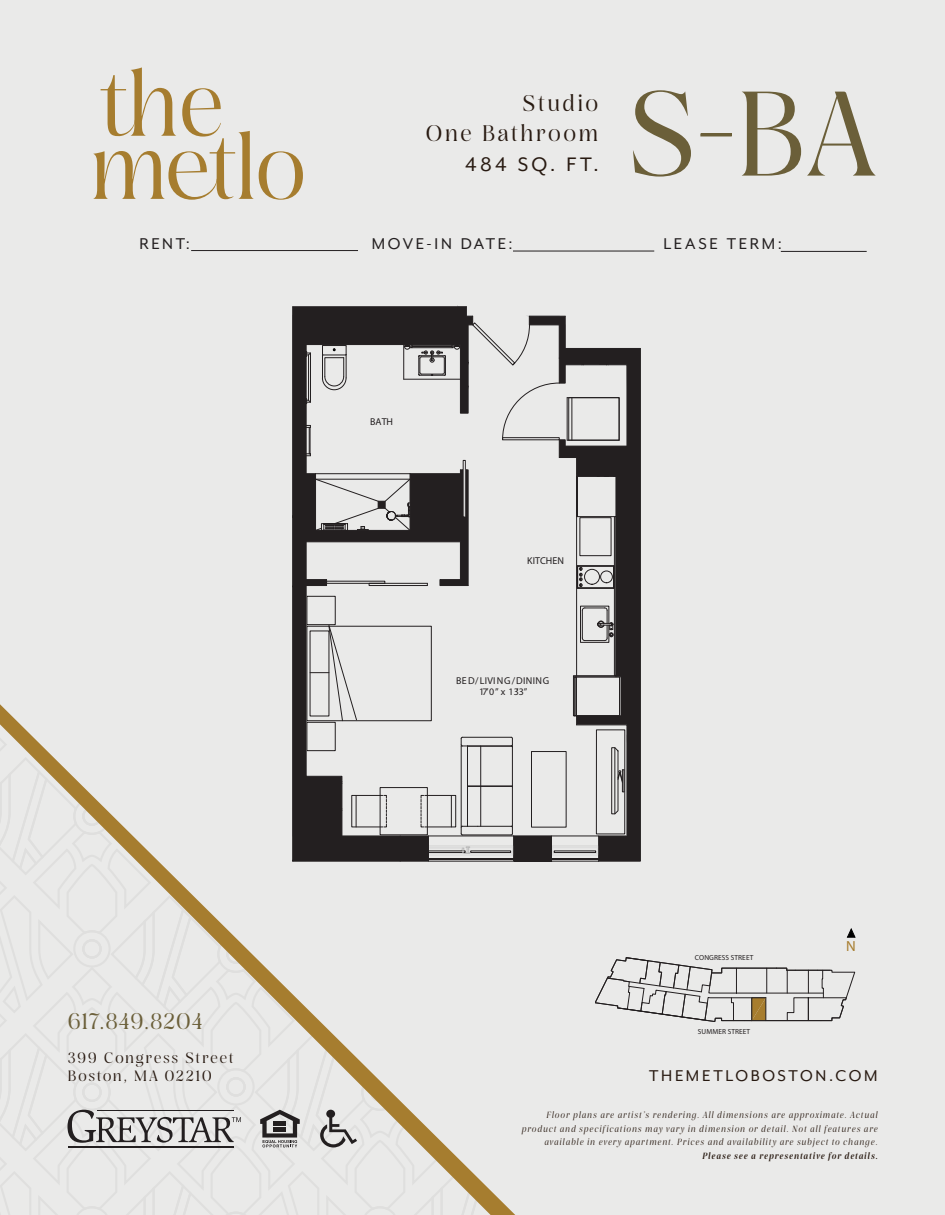
<style>
.page{position:relative;width:945px;height:1215px;background:#eaeae9}
.page>*{position:absolute;margin:0;border:0;box-sizing:border-box;transform-origin:0 0}
.t1{font:120px "Rasbern";color:#6b5f39}
.t2{font:22.5px/30px "Rasbern";letter-spacing:.09em;color:#281a11;text-align:right}
.t3{font:22.5px "Rasbern";letter-spacing:.01em;color:#6b5f39}
.t4{font:22.5px "Mr Eaves XL Mod OT";letter-spacing:.15em;color:#281a11}
.t5{font:18px "Mr Eaves XL Mod OT";letter-spacing:.15em;color:#231f20}
.t6{font:18px "Mr Eaves XL Mod OT";letter-spacing:.15em;color:#281a11}
.t7{font:15px/18px "Rasbern";letter-spacing:.1em;color:#281a11}
.t8{font:600 14.7px "Neutra Text";color:#a77d2e}
.t9{font:10.05px/10.9px "Neutraface 2 Text";letter-spacing:.03em;color:#231f20;text-align:center}
.t10{font:10.05px "Neutraface 2 Text";letter-spacing:.005em;color:#231f20}
.t11{font:italic 9px/13.5px "Rasbern";letter-spacing:.095em;color:#281a11;text-align:right}
.t12{font:italic 600 9px "Rasbern";letter-spacing:.095em;color:#281a11}
.t13{font:condensed 7.35px "Helvetica LT Std";letter-spacing:.01em;color:#231f20}
</style>
<div class="page">
<svg style="left:320px;top:1110px;width:37px;height:38px"></svg>
<svg style="left:260px;top:1110px;width:40px;height:38px"></svg>
<hr style="left:274px;top:1121px;width:12px;height:4px;background:#231f20">
<div style="left:274px;top:1127px;width:12px;height:5px;background:#231f20"></div>
<hr style="left:68px;top:1146px;width:166px;height:2px;background:#231f20">
<svg style="left:68px;top:1110px;width:173px;height:33px"></svg>
<svg style="left:93px;top:68px;width:210px;height:132px"></svg>
<hr style="left:191px;top:250px;width:167px;height:1px;background:#231f20">
<hr style="left:513px;top:251px;width:141px;height:1px;background:#231f20">
<hr style="left:781px;top:251px;width:86px;height:1px;background:#231f20">
<svg style="left:292px;top:306px;width:349px;height:556px"></svg>
<svg style="left:529px;top:316px;width:111px;height:545px"></svg>
<div style="left:514px;top:836px;width:37px;height:25px;background:#231f20"></div>
<svg style="left:293px;top:307px;width:180px;height:554px"></svg>
<svg style="left:847px;top:929px;width:9px;height:9px"></svg>
<svg style="left:596px;top:957px;width:259px;height:65px"></svg>
<p class="t2" style="left:426px;top:89px;width:174px">Studio<br>One Bathroom</p>
<p class="t4" style="left:465px;top:152px;width:135px">484 SQ. FT.</p>
<p class="t1" style="left:626px;top:62px;width:253px">S-BA</p>
<p class="t5" style="left:139px;top:234px;width:52px">RENT:</p>
<p class="t5" style="left:372px;top:234px;width:142px">MOVE-IN DATE:</p>
<p class="t5" style="left:663px;top:234px;width:120px">LEASE TERM:</p>
<h2 class="t3" style="left:68px;top:1008px;width:137px">617.849.8204</h2>
<h3 class="t7" style="left:68px;top:1048px;width:168px">399 Congress Street<br>Boston, MA 02210</h3>
<p class="t10" style="left:370px;top:416px;width:25px">BATH</p>
<p class="t10" style="left:527px;top:554px;width:38px">KITCHEN</p>
<p class="t9" style="left:456px;top:675px;width:94px">BED/LIVING/DINING<br>17’0” x 13’3”</p>
<p class="t13" style="left:695px;top:953px;width:60px">CONGRESS STREET</p>
<p class="t13" style="left:698px;top:1027px;width:54px">SUMMER STREET</p>
<p class="t8" style="left:846px;top:937px;width:11px">N</p>
<h3 class="t6" style="left:649px;top:1065px;width:230px">THEMETLOBOSTON.COM</h3>
<p class="t11" style="left:521px;top:1108px;width:358px">Floor plans are artist’s rendering. All dimensions are approximate. Actual product and specifications may vary in dimension or detail. Not all features are available in every apartment. Prices and availability are subject to change.</p>
<p class="t12" style="left:702px;top:1150px;width:177px">Please see a representative for details.</p>
</div>
